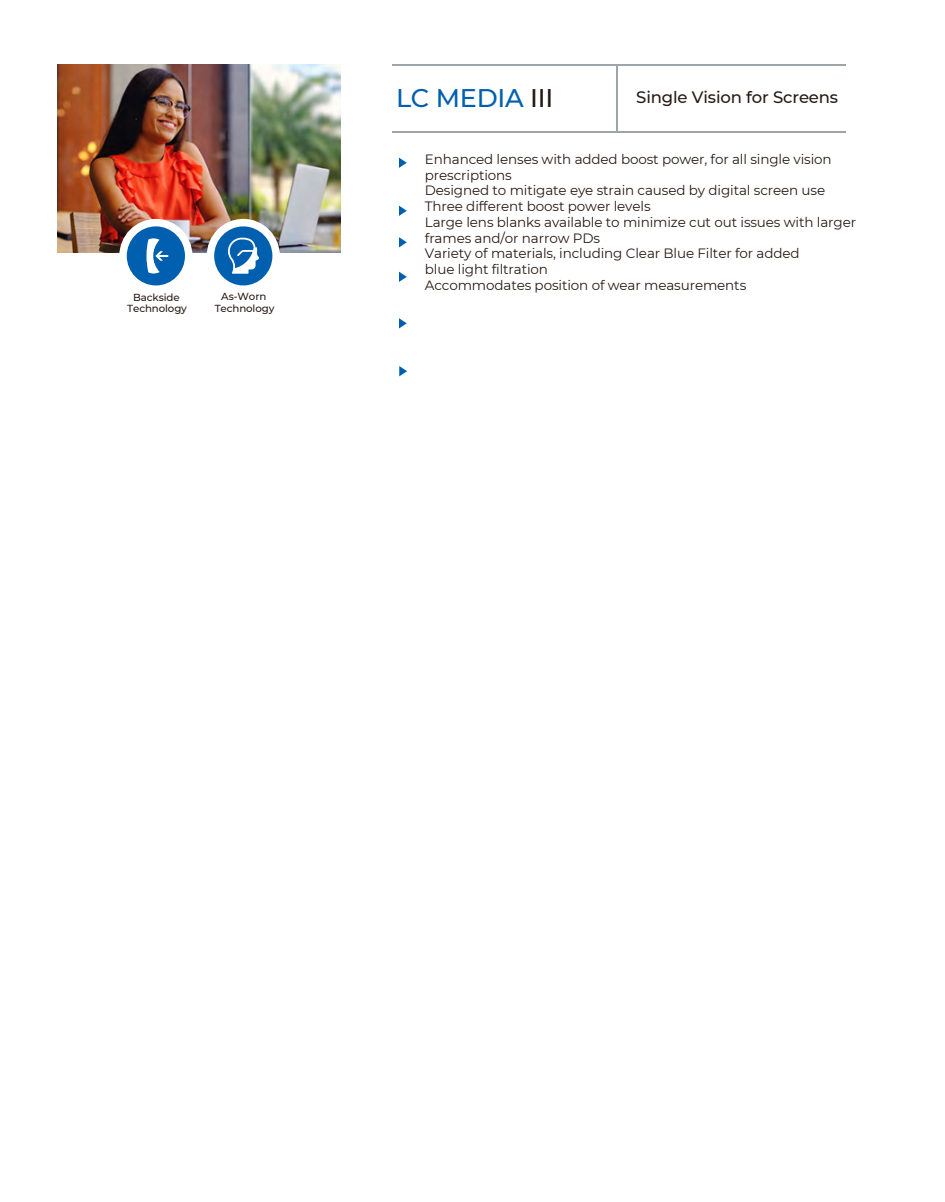
<style>
.page{position:relative;width:945px;height:1202px;background:#fff}
.page>*{position:absolute;margin:0;border:0;box-sizing:border-box;transform-origin:0 0}
.t1{font:500 25.5px "Montserrat";letter-spacing:-.01em;color:#0060af}
.t2{font:500 16.5px "Montserrat";letter-spacing:-.01em;color:#271a15}
.t3{font:13.5px/15.8px "Montserrat";letter-spacing:-.01em;color:#271a15}
.t4{font:500 10.2px/11.2px "Montserrat";letter-spacing:-.01em;color:#271a15;text-align:center}
.s1{color:#271a15}
</style>
<div class="page">
<img style="left:57px;top:64px;width:284px;height:188px">
<svg style="left:207px;top:219px;width:73px;height:67px"></svg>
<svg style="left:119px;top:219px;width:73px;height:67px"></svg>
<svg style="left:399px;top:158px;width:8px;height:10px"></svg>
<svg style="left:399px;top:206px;width:8px;height:10px"></svg>
<svg style="left:399px;top:237px;width:8px;height:10px"></svg>
<svg style="left:399px;top:272px;width:8px;height:10px"></svg>
<svg style="left:399px;top:318px;width:8px;height:10px"></svg>
<svg style="left:399px;top:366px;width:8px;height:10px"></svg>
<hr style="left:616px;top:64px;width:1px;height:68px;background:#9da5ab">
<hr style="left:393px;top:132px;width:453px;height:1px;background:#9da5ab">
<hr style="left:393px;top:64px;width:453px;height:1px;background:#9da5ab">
<p class="t4" style="left:127px;top:291px;width:61px">Backside<br>Technology</p>
<p class="t4" style="left:215px;top:291px;width:61px">As-Worn<br>Technology</p>
<h2 class="t1" style="left:396px;top:82px;width:159px">LC MEDIA <span class="s1">III</span></h2>
<h1 class="t2" style="left:636px;top:87px;width:203px">Single Vision for Screens</h1>
<p class="t3" style="left:425px;top:151px;width:433px">Enhanced lenses with added boost power, for all single vision prescriptions<br>Designed to mitigate eye strain caused by digital screen use Three different boost power levels<br>Large lens blanks available to minimize cut out issues with larger frames and/or narrow PDs<br>Variety of materials, including Clear Blue Filter for added<br>blue light filtration<br>Accommodates position of wear measurements</p>
</div>
